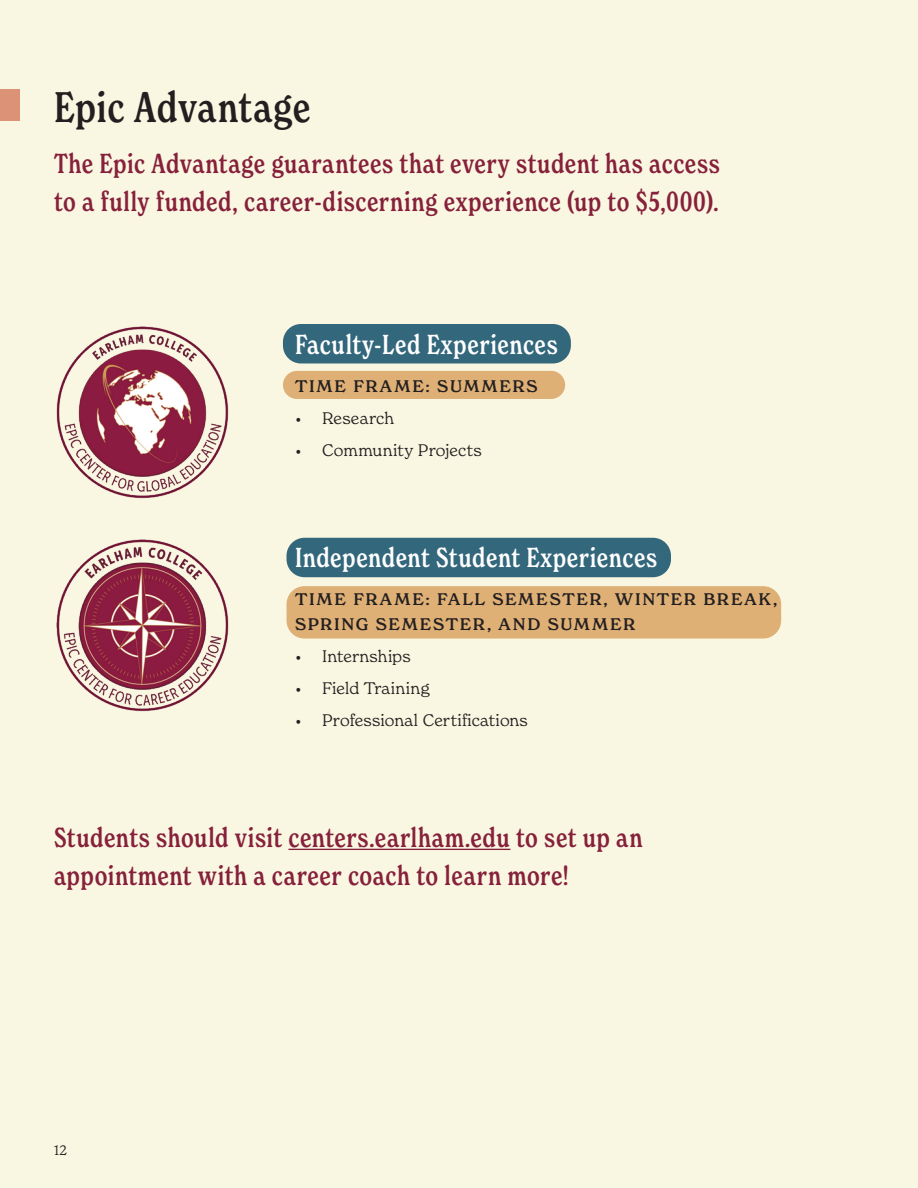
<style>
.page{position:relative;width:918px;height:1188px;background:#f9f6e1}
.page>*{position:absolute;margin:0;border:0;box-sizing:border-box;transform-origin:0 0}
.t1{font:500 condensed 42px "New Spirit";letter-spacing:.01em;color:#231f20}
.t2{font:500 condensed 27px/37.8px "New Spirit";letter-spacing:.02em;color:#86203b}
.t3{font:500 condensed 27px "New Spirit";letter-spacing:.015em;color:#fff}
.t4{font:300 16.5px "New Spirit";letter-spacing:.01em;color:#231f20}
.t5{font:500 16.5px/25.2px "New Spirit";letter-spacing:.1em;color:#231f20}
.t6{font:300 13.5px "New Spirit";color:#231f20}
</style>
<div class="page">
<div style="left:283px;top:371px;width:282px;height:28px;background:#dfb076;border-radius:14px"></div>
<div style="left:283px;top:324px;width:288px;height:39px;background:#33677c;border-radius:18px"></div>
<img style="left:56px;top:326px;width:173px;height:173px">
<img style="left:56px;top:539px;width:173px;height:173px">
<hr style="left:288px;top:849px;width:222px;height:1px;background:#86203b">
<div style="left:0;top:90px;width:20px;height:31px;background:#dc9276"></div>
<div style="left:287px;top:586px;width:494px;height:53px;background:#dfb076;border-radius:18px"></div>
<div style="left:287px;top:538px;width:384px;height:39px;background:#33677c;border-radius:18px"></div>
<p class="t1" style="left:54px;top:81px;width:258px">Epic Advantage</p>
<p class="t2" style="left:54px;top:145px;width:667px">The Epic Advantage guarantees that every student has access to a fully funded, career-discerning experience (up to $5,000).</p>
<p class="t3" style="left:295px;top:327px;width:264px">Faculty-Led Experiences</p>
<p class="t5" style="left:295px;top:374px;width:244px">TIME FRAME: SUMMERS</p>
<p class="t4" style="left:295px;top:408px;width:100px">• Research</p>
<p class="t4" style="left:295px;top:440px;width:188px">• Community Projects</p>
<p class="t3" style="left:295px;top:540px;width:364px">Independent Student Experiences</p>
<p class="t5" style="left:295px;top:587px;width:484px">TIME FRAME: FALL SEMESTER, WINTER BREAK,<br>SPRING SEMESTER, AND SUMMER</p>
<p class="t4" style="left:295px;top:646px;width:117px">• Internships</p>
<p class="t4" style="left:295px;top:678px;width:136px">• Field Training</p>
<p class="t4" style="left:295px;top:710px;width:234px">• Professional Certifications</p>
<p class="t2" style="left:54px;top:818px;width:590px">Students should visit centers.earlham.edu to set up an appointment with a career coach to learn more!</p>
<p class="t6" style="left:54px;top:1142px;width:15px">12</p>
</div>
